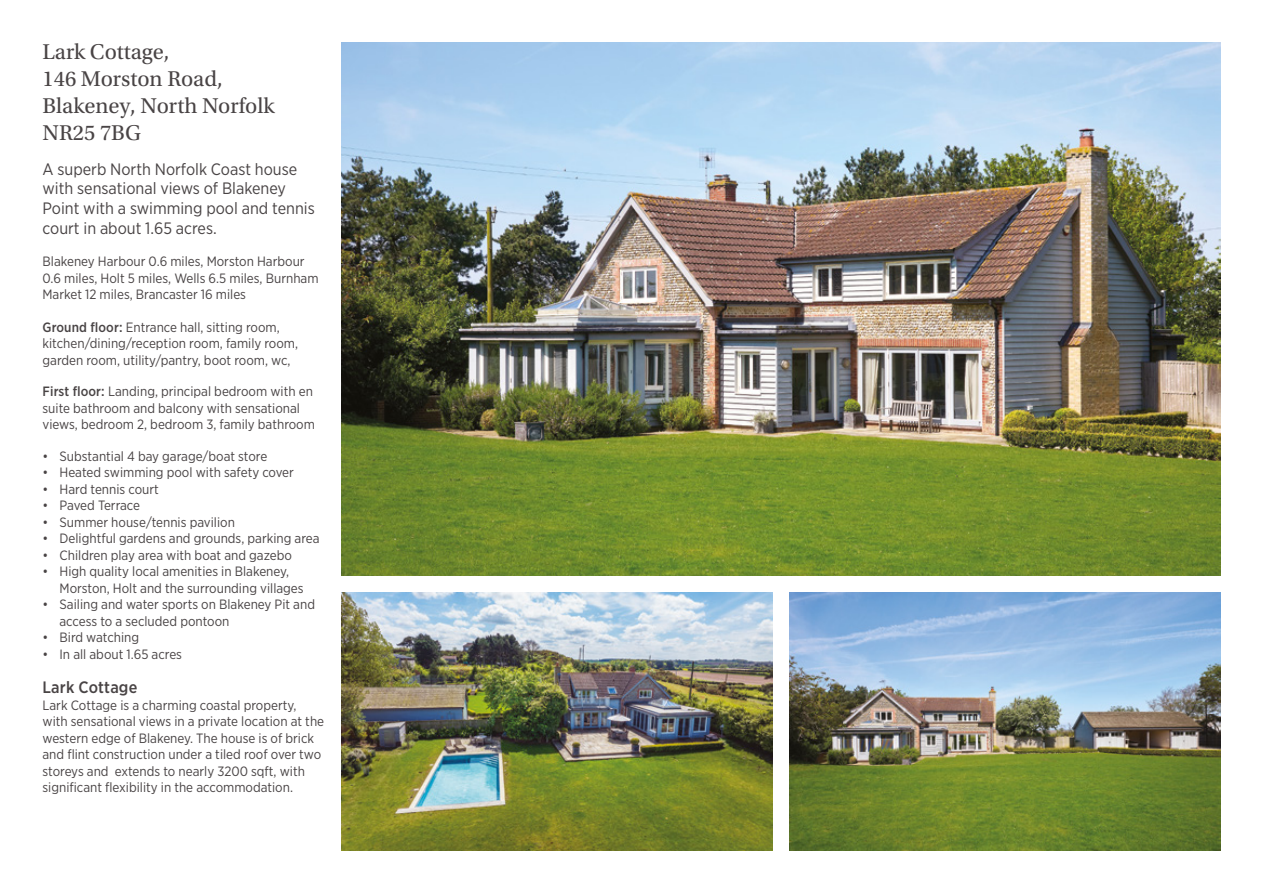
<style>
.page{position:relative;width:1263px;height:893px;background:#fff}
.page>*{position:absolute;margin:0;border:0;box-sizing:border-box;transform-origin:0 0}
.t1{font:22.5px/27px "Utopia Std";color:#494445}
.t2{font:16.5px/19.8px "Gotham Narrow";color:#494445}
.t3{font:500 16.5px "Gotham Narrow";letter-spacing:.01em;color:#494445}
.t4{font:13.5px/16.5px "Gotham Narrow";color:#494445}
.s1{font-weight:500}
</style>
<div class="page">
<img style="left:341px;top:592px;width:431px;height:258px">
<img style="left:789px;top:592px;width:431px;height:258px">
<img style="left:341px;top:43px;width:879px;height:532px">
<h1 class="t1" style="left:43px;top:39px;width:234px">Lark Cottage,<br>146 Morston Road,<br>Blakeney, North Norfolk<br>NR25 7BG</h1>
<p class="t2" style="left:43px;top:159px;width:274px">A superb North Norfolk Coast house with sensational views of Blakeney Point with a swimming pool and tennis court in about 1.65 acres.</p>
<p class="t4" style="left:43px;top:253px;width:278px">Blakeney Harbour 0.6 miles, Morston Harbour<br>0.6 miles, Holt 5 miles, Wells 6.5 miles, Burnham<br>Market 12 miles, Brancaster 16 miles</p>
<p class="t4" style="left:43px;top:319px;width:257px"><span class="s1">Ground floor:</span> Entrance hall, sitting room, kitchen/dining/reception room, family room, garden room, utility/pantry, boot room, wc,</p>
<p class="t4" style="left:43px;top:383px;width:274px"><span class="s1">First floor:</span> Landing, principal bedroom with en suite bathroom and balcony with sensational views, bedroom 2, bedroom 3, family bathroom</p>
<p class="t4" style="left:43px;top:447px;width:226px">• Substantial 4 bay garage/boat store</p>
<p class="t4" style="left:43px;top:464px;width:253px">• Heated swimming pool with safety cover</p>
<p class="t4" style="left:43px;top:480px;width:118px">• Hard tennis court</p>
<p class="t4" style="left:43px;top:497px;width:99px">• Paved Terrace</p>
<p class="t4" style="left:43px;top:513px;width:194px">• Summer house/tennis pavilion</p>
<p class="t4" style="left:43px;top:530px;width:279px">• Delightful gardens and grounds, parking area</p>
<p class="t4" style="left:43px;top:546px;width:251px">• Children play area with boat and gazebo</p>
<p class="t4" style="left:60px;top:563px;width:246px;text-indent:-17px">• High quality local amenities in Blakeney,<br>Morston, Holt and the surrounding villages</p>
<p class="t4" style="left:60px;top:596px;width:257px;text-indent:-17px">• Sailing and water sports on Blakeney Pit and access to a secluded pontoon</p>
<p class="t4" style="left:43px;top:629px;width:98px">• Bird watching</p>
<p class="t4" style="left:43px;top:645px;width:141px">• In all about 1.65 acres</p>
<p class="t3" style="left:43px;top:677px;width:96px">Lark Cottage</p>
<p class="t4" style="left:43px;top:696px;width:283px">Lark Cottage is a charming coastal property, with sensational views in a private location at the western edge of Blakeney. The house is of brick and flint construction under a tiled roof over two storeys and extends to nearly 3200 sqft, with significant flexibility in the accommodation.</p>
</div>
